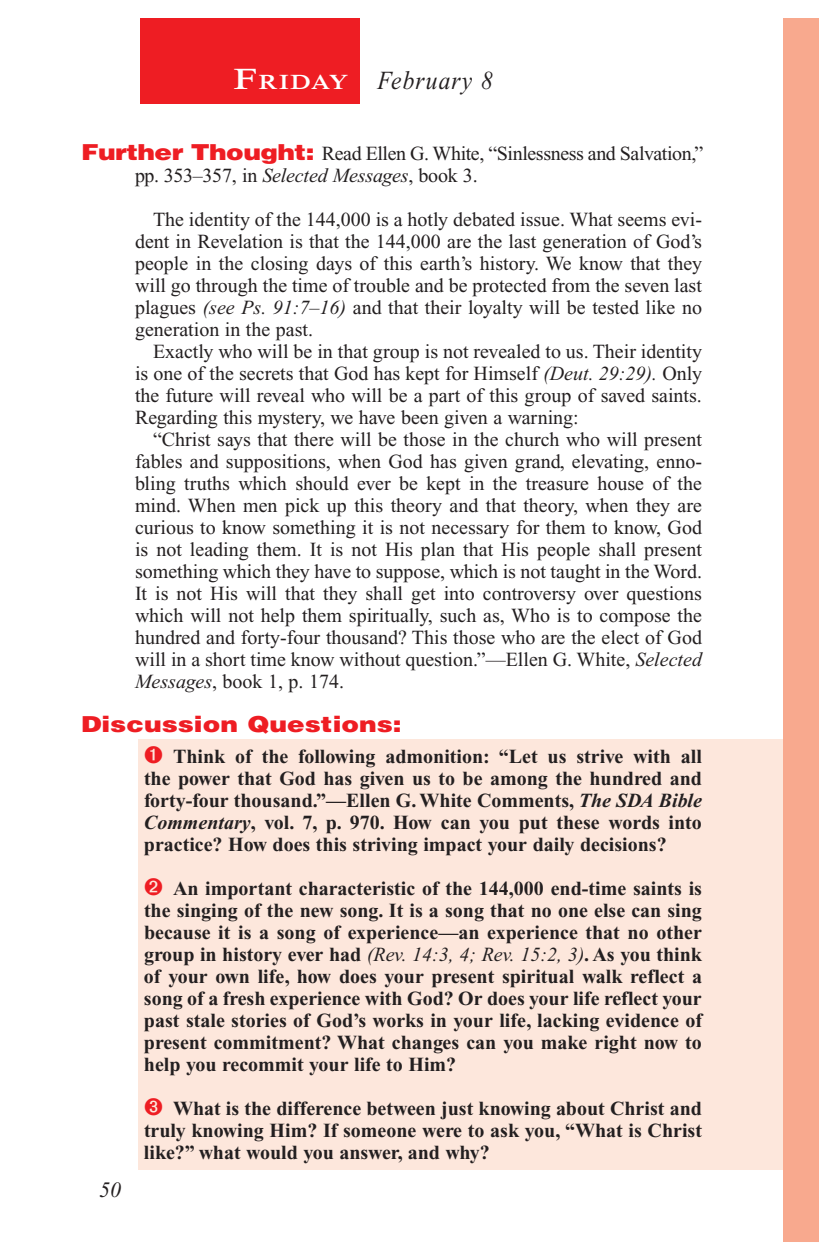
<style>
.page{position:relative;width:819px;height:1260px;background:#fff}
.page>*{position:absolute;margin:0;border:0;box-sizing:border-box;transform-origin:0 0}
.Lesson_Dates{font:italic 26px "Times New Roman PS Std";letter-spacing:.05em;color:#231f20;scale:.9 1}
.Question{font:900 22px "Helvetica LT Std";color:#ee1d23;scale:1.2 1}
.t1{font:italic 22px "Times New Roman PS Std";color:#231f20}
.Daily_Header{font:600 21px "Times NRMT Std";letter-spacing:.035em;color:#fff;scale:1.1 1}
.Body{font:20px/22px "Times New Roman PS Std";color:#231f20;text-align:justify}
.Numbered_Bullet_List{font:700 20px/22px "Times New Roman PS Std";color:#231f20;text-align:justify}
.Question-2{font:20px/22px "Times New Roman PS Std";letter-spacing:-.02em;color:#231f20}
.s1{font-size:30px}
.s2{font-family:"Helvetica LT Std";font-weight:900;font-size:22px;color:#ee1d23}
.s3{font-style:italic}
.s4{font-weight:400;font-style:italic}
</style>
<div class="page">
<div style="left:783px;top:18px;width:36px;height:1224px;background:#f8a98e"></div>
<div style="left:140px;top:18px;width:220px;height:86px;background:#ee1d23"></div>
<div style="left:139px;top:740px;width:644px;height:430px;background:#fde7dc"></div>
<p class="Daily_Header" style="left:234px;top:70px;width:106px"><span class="s1">F</span>riday</p>
<p class="Lesson_Dates" style="left:378px;top:66px;width:130px">February 8</p>
<p class="Question-2" style="left:135px;top:142px;width:570px;text-indent:-54px"><span class="s2">Further Thought:</span> Read Ellen G. White, “Sinlessness and Salvation,” pp. 353–357, in <span class="s3">Selected Messages</span>, book 3.</p>
<p class="Body" style="left:135px;top:208px;width:569px;text-indent:18px">The identity of the 144,000 is a hotly debated issue. What seems evi&shy;dent in Revelation is that the 144,000 are the last generation of God’s people in the closing days of this earth’s history. We know that they will go through the time of trouble and be protected from the seven last plagues <span class="s3">(see Ps. 91:7–16)</span> and that their loyalty will be tested like no generation in the past.</p>
<p class="Body" style="left:135px;top:340px;width:569px;text-indent:18px">Exactly who will be in that group is not revealed to us. Their identity is one of the secrets that God has kept for Himself <span class="s3">(Deut. 29:29).</span> Only the future will reveal who will be a part of this group of saved saints.<br>Regarding this mystery, we have been given a warning:</p>
<p class="Body" style="left:135px;top:428px;width:569px;text-indent:18px">“Christ says that there will be those in the church who will present fables and suppositions, when God has given grand, elevating, enno&shy;bling truths which should ever be kept in the treasure house of the mind. When men pick up this theory and that theory, when they are curious to know something it is not necessary for them to know, God is not leading them. It is not His plan that His people shall present something which they have to suppose, which is not taught in the Word.<br>It is not His will that they shall get into controversy over questions which will not help them spiritually, such as, Who is to compose the hundred and forty-four thousand? This those who are the elect of God will in a short time know without question.”—Ellen G. White, <span class="s3">Selected Messages</span>, book 1, p. 174.</p>
<p class="Question" style="left:81px;top:710px;width:269px">Discussion Questions:</p>
<p class="Numbered_Bullet_List" style="left:144px;top:745px;width:560px;text-indent:29px">Think of the following admonition: “Let us strive with all the power that God has given us to be among the hundred and forty-four thousand.”—Ellen G. White Comments, <span class="s3">The SDA Bible Commentary</span>, vol. 7, p. 970. How can you put these words into practice? How does this striving impact your daily decisions?</p>
<p class="Numbered_Bullet_List" style="left:144px;top:877px;width:560px;text-indent:29px">An important characteristic of the 144,000 end-time saints is the singing of the new song. It is a song that no one else can sing because it is a song of experience—an experience that no other group in history ever had <span class="s4">(Rev. 14:3, 4; Rev. 15:2, 3)</span>. As you think of your own life, how does your present spiritual walk reflect a song of a fresh experience with God? Or does your life reflect your past stale stories of God’s works in your life, lacking evidence of present commitment? What changes can you make right now to help you recommit your life to Him?</p>
<p class="Numbered_Bullet_List" style="left:144px;top:1097px;width:560px;text-indent:29px">What is the difference between just knowing about Christ and truly knowing Him? If someone were to ask you, “What is Christ like?” what would you answer, and why?</p>
<p class="t1" style="left:99px;top:1178px;width:23px">50</p>
</div>
